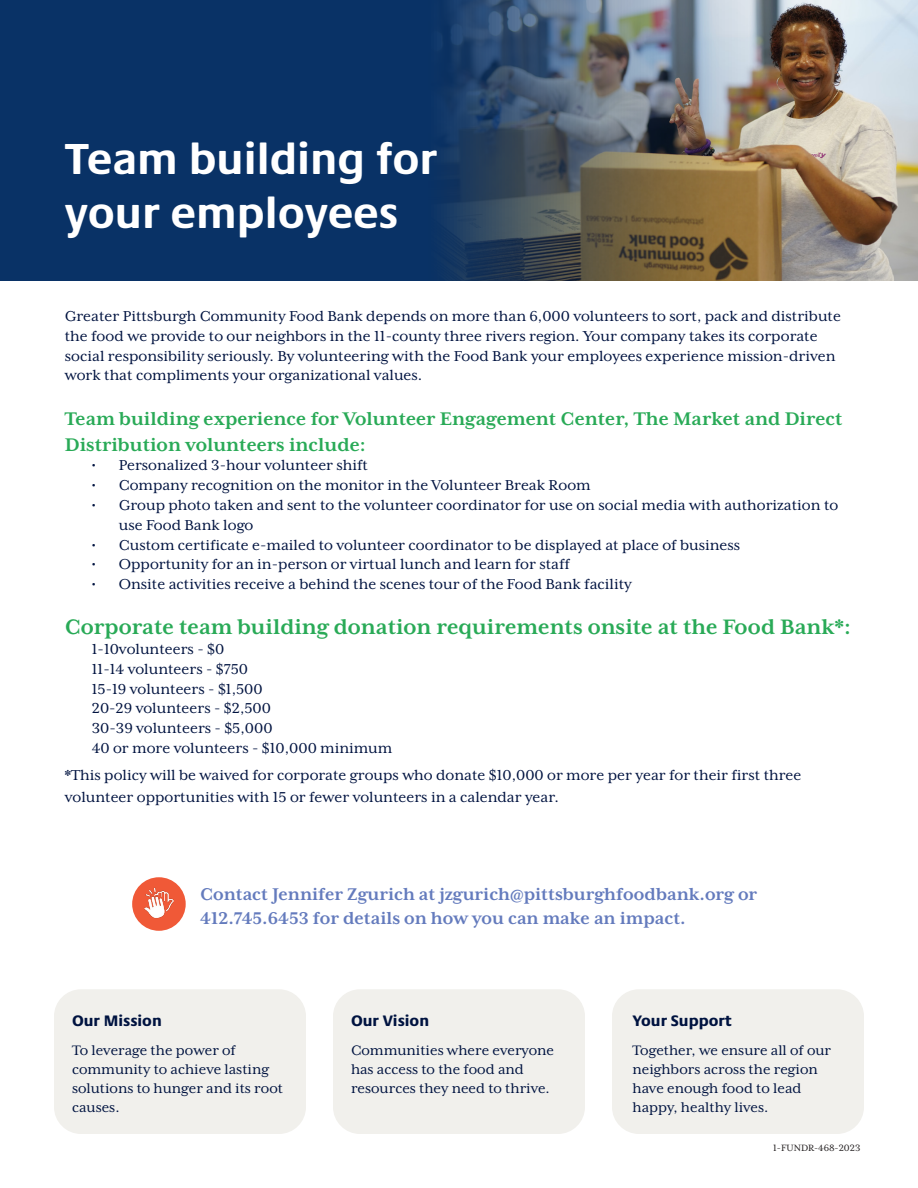
<style>
.page{position:relative;width:918px;height:1188px;background:#fff}
.page>*{position:absolute;margin:0;border:0;box-sizing:border-box;transform-origin:0 0}
.t1{font:700 45px/54px "Praxis Next";color:#fff}
.t2{font:700 24px "Mrs Eaves XL Serif OT";color:#29aa57}
.t3{font:700 21px/25.2px "Mrs Eaves XL Serif OT";color:#29aa57}
.t4{font:700 19.5px/23.4px "Mrs Eaves XL Serif OT";color:#647bbd}
.t5{font:16.5px/19.8px "Mrs Eaves XL Serif OT";color:#001340}
.Body{font:15.75px/18.9px "Mrs Eaves XL Serif OT";color:#001340}
.Subtitle{font:800 15.75px "Praxis Next";color:#001340}
.t6{font:10.5px "Mrs Eaves XL Serif OT";color:#231f20}
</style>
<div class="page">
<img style="left:825px;top:0;width:93px;height:281px">
<img style="left:0;top:0;width:825px;height:281px">
<div style="left:54px;top:989px;width:252px;height:145px;background:#f1f0ec;border-radius:27px"></div>
<div style="left:333px;top:989px;width:252px;height:145px;background:#f1f0ec;border-radius:27px"></div>
<div style="left:612px;top:989px;width:252px;height:145px;background:#f1f0ec;border-radius:27px"></div>
<img style="left:132px;top:877px;width:54px;height:54px">
<p class="t1" style="left:64px;top:130px;width:374px">Team building for your employees</p>
<p class="t5" style="left:65px;top:306px;width:778px">Greater Pittsburgh Community Food Bank depends on more than 6,000 volunteers to sort, pack and distribute the food we provide to our neighbors in the 11-county three rivers region. Your company takes its corporate social responsibility seriously. By volunteering with the Food Bank your employees experience mission-driven work that compliments your organizational values.</p>
<p class="t3" style="left:65px;top:407px;width:779px">Team building experience for Volunteer Engagement Center, The Market and Direct<br>Distribution volunteers include:</p>
<p class="t5" style="left:92px;top:456px;width:278px">• Personalized 3-hour volunteer shift</p>
<p class="t5" style="left:92px;top:475px;width:500px">• Company recognition on the monitor in the Volunteer Break Room</p>
<p class="t5" style="left:119px;top:495px;width:721px;text-indent:-27px">• Group photo taken and sent to the volunteer coordinator for use on social media with authorization to use Food Bank logo</p>
<p class="t5" style="left:92px;top:535px;width:650px">• Custom certificate e-mailed to volunteer coordinator to be displayed at place of business</p>
<p class="t5" style="left:92px;top:555px;width:480px">• Opportunity for an in-person or virtual lunch and learn for staff</p>
<p class="t5" style="left:92px;top:574px;width:542px">• Onsite activities receive a behind the scenes tour of the Food Bank facility</p>
<p class="t2" style="left:65px;top:614px;width:788px">Corporate team building donation requirements onsite at the Food Bank*:</p>
<p class="t5" style="left:92px;top:639px;width:302px">1-10volunteers - $0<br>11-14 volunteers - $750<br>15-19 volunteers - $1,500<br>20-29 volunteers - $2,500<br>30-39 volunteers - $5,000<br>40 or more volunteers - $10,000 minimum</p>
<p class="t5" style="left:65px;top:764px;width:738px;line-height:21.6px">*This policy will be waived for corporate groups who donate $10,000 or more per year for their first three volunteer opportunities with 15 or fewer volunteers in a calendar year.</p>
<p class="t4" style="left:200px;top:883px;width:559px">Contact Jennifer Zgurich at jzgurich@pittsburghfoodbank.org or<br>412.745.6453 for details on how you can make an impact.</p>
<p class="Subtitle" style="left:72px;top:1008px;width:91px">Our Mission</p>
<p class="Body" style="left:72px;top:1041px;width:213px">To leverage the power of community to achieve lasting solutions to hunger and its root causes.</p>
<p class="Subtitle" style="left:351px;top:1008px;width:80px">Our Vision</p>
<p class="Body" style="left:351px;top:1041px;width:205px">Communities where everyone has access to the food and resources they need to thrive.</p>
<p class="Subtitle" style="left:633px;top:1008px;width:101px">Your Support</p>
<p class="Body" style="left:633px;top:1041px;width:200px">Together, we ensure all of our neighbors across the region have enough food to lead happy, healthy lives.</p>
<p class="t6" style="left:773px;top:1143px;width:89px">1-FUNDR-468-2023</p>
</div>
